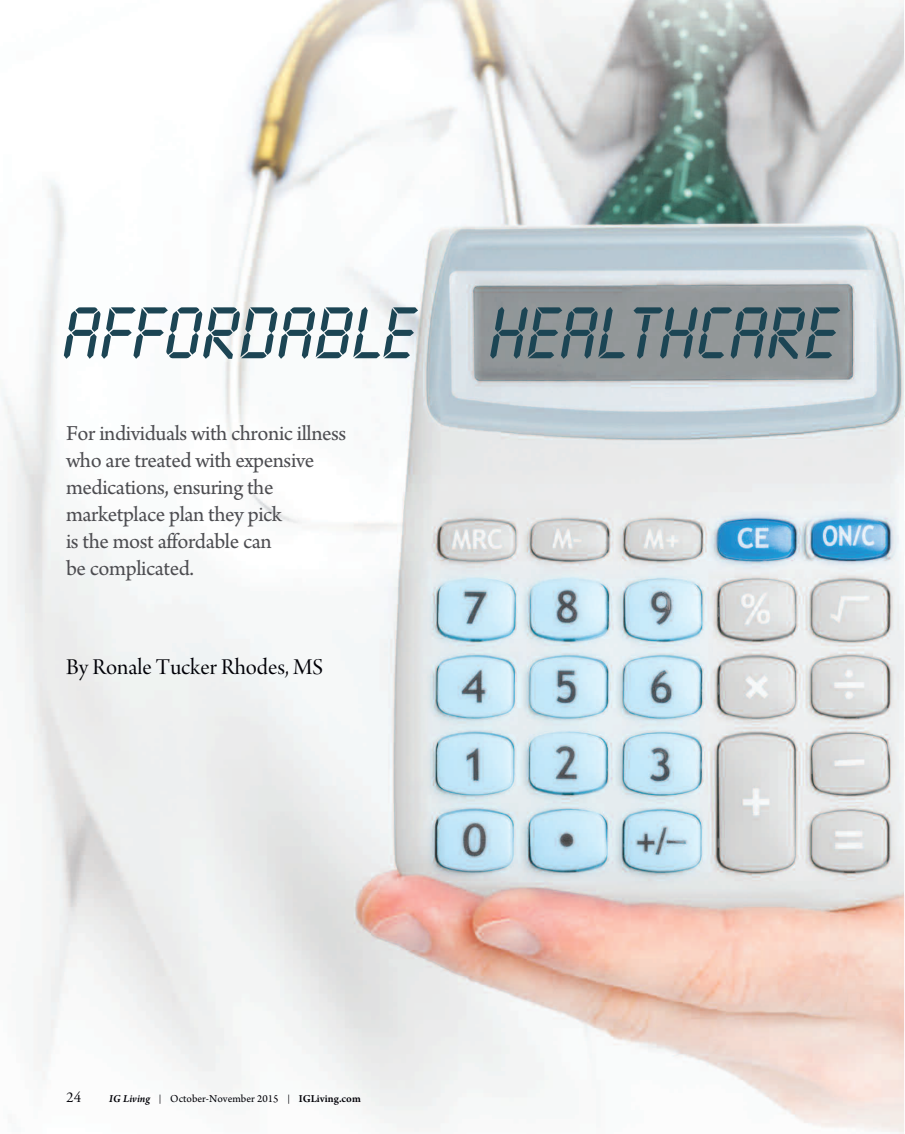
<style>
.page{position:relative;width:905px;height:1134px;background:#fff}
.page>*{position:absolute;margin:0;border:0;box-sizing:border-box;transform-origin:0 0}
.t1{font:76.35px "Lcd Plain";color:#1c4554}
.t2{font:24px "Arno Pro Display";color:#000006}
.t3{font:22.5px/27px "Arno Pro";letter-spacing:-.02em;color:#4d4d51}
.t4{font:15px "Adobe Garamond Pro";color:#000006}
.t5{font:11.25px "Arno Pro";color:#000006}
.s1{font-weight:600;font-style:italic}
.s2{font-size:9px}
.s3{font-weight:600}
</style>
<div class="page">
<img style="left:1px;top:0;width:904px;height:1134px">
<h1 class="t1" style="left:63px;top:295px;width:776px">AFFORDABLE HEALTHCARE</h1>
<p class="t3" style="left:66px;top:422px;width:282px">For individuals with chronic illness who are treated with expensive medications, ensuring the marketplace plan they pick<br>is the most affordable can<br>be complicated.</p>
<p class="t2" style="left:66px;top:658px;width:258px">By Ronale Tucker Rhodes, MS</p>
<p class="t4" style="left:66px;top:1092px;width:17px">24</p>
<p class="t5" style="left:109px;top:1095px;width:253px"><span class="s1">IG Living</span> <span class="s2">|</span> October-November 2015 <span class="s2">|</span> <span class="s3">IGLiving.com</span></p>
</div>
